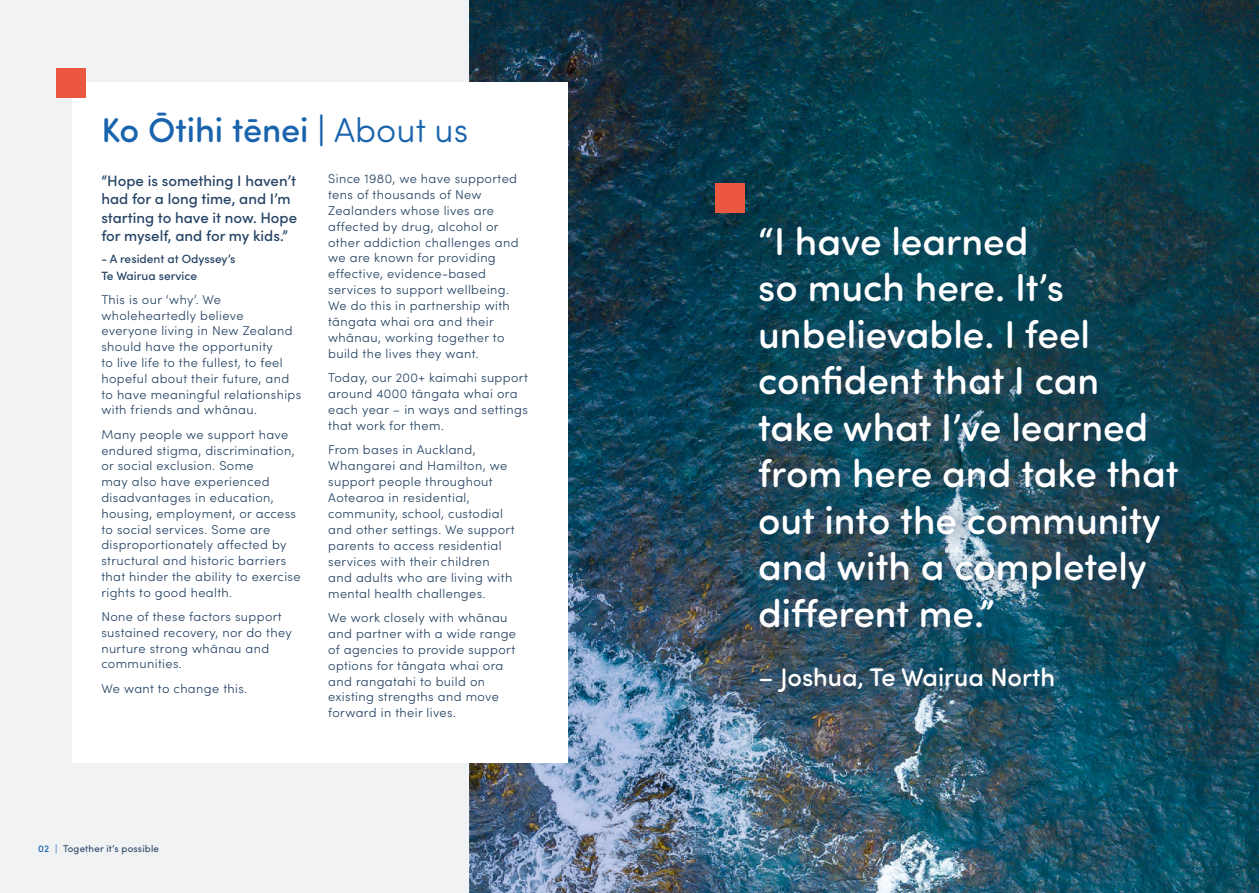
<style>
.page{position:relative;width:1259px;height:893px;background:#fff}
.page>*{position:absolute;margin:0;border:0;box-sizing:border-box;transform-origin:0 0}
.t1{font:500 39px/46.5px "Sofia Pro Soft";color:#fff}
.t2{font:500 34.5px "Sofia Pro Soft";color:#1a64ae}
.t3{font:500 25.5px "Sofia Pro Soft";color:#fff}
.t4{font:500 15px/18.5px "Sofia Pro";color:#254364}
.t5{font:300 12.75px/15.9px "Sofia Pro";letter-spacing:.03em;color:#254364}
.t6{font:500 12px/17px "Sofia Pro";color:#254364}
.t7{font:9.75px "Sofia Pro";letter-spacing:.02em;color:#254364}
.s1{font-weight:300}
.s2{font-weight:500;color:#1a64ae}
.s3{color:#1a64ae}
</style>
<div class="page">
<div style="left:0;top:0;width:544px;height:893px;background:#f0f2f4"></div>
<img style="left:470px;top:0;width:789px;height:893px">
<div style="left:750px;top:209px;width:453px;height:501px;background:#254364;opacity:.32"></div>
<div style="left:715px;top:183px;width:30px;height:29px;background:#eb573f"></div>
<div style="left:72px;top:82px;width:496px;height:681px;background:#fff"></div>
<div style="left:56px;top:68px;width:30px;height:30px;background:#eb573f"></div>
<h2 class="t2" style="left:101px;top:105px;width:368px">Ko Ōtihi tēnei | <span class="s1">About us</span></h2>
<p class="t4" style="left:101px;top:170px;width:197px">“Hope is something I haven’t had for a long time, and I’m starting to have it now. Hope for myself, and for my kids.”</p>
<p class="t6" style="left:101px;top:249px;width:136px">- A resident at Odyssey’s<br>Te Wairua service</p>
<p class="t5" style="left:101px;top:291px;width:201px">This is our ‘why’. We wholeheartedly believe everyone living in New Zealand should have the opportunity<br>to live life to the fullest, to feel hopeful about their future, and to have meaningful relationships with friends and whānau.</p>
<p class="t5" style="left:101px;top:426px;width:201px">Many people we support have endured stigma, discrimination, or social exclusion. Some<br>may also have experienced disadvantages in education, housing, employment, or access to social services. Some are disproportionately affected by structural and historic barriers that hinder the ability to exercise rights to good health.</p>
<p class="t5" style="left:101px;top:608px;width:192px">None of these factors support sustained recovery, nor do they nurture strong whānau and communities.</p>
<p class="t5" style="left:101px;top:680px;width:147px">We want to change this.</p>
<p class="t5" style="left:328px;top:170px;width:192px">Since 1980, we have supported tens of thousands of New<br>Zealanders whose lives are affected by drug, alcohol or other addiction challenges and we are known for providing effective, evidence-based services to support wellbeing.<br>We do this in partnership with tāngata whai ora and their whānau, working together to build the lives they want.</p>
<p class="t5" style="left:328px;top:369px;width:201px">Today, our 200+ kaimahi support around 4000 tāngata whai ora each year – in ways and settings that work for them.</p>
<p class="t5" style="left:328px;top:441px;width:188px">From bases in Auckland,<br>Whangarei and Hamilton, we support people throughout<br>Aotearoa in residential, community, school, custodial and other settings. We support parents to access residential services with their children and adults who are living with mental health challenges.</p>
<p class="t5" style="left:328px;top:609px;width:189px">We work closely with whānau and partner with a wide range of agencies to provide support options for tāngata whai ora and rangatahi to build on existing strengths and move forward in their lives.</p>
<p class="t7" style="left:38px;top:841px;width:122px"><span class="s2">02</span> <span class="s3">|</span> Together it’s possible</p>
<h1 class="t1" style="left:758px;top:215px;width:422px">“I have learned<br>so much here. It’s unbelievable. I feel confident that I can take what I’ve learned from here and take that out into the community and with a completely different me.”</h1>
<h3 class="t3" style="left:758px;top:658px;width:298px">– Joshua, Te Wairua North</h3>
</div>
